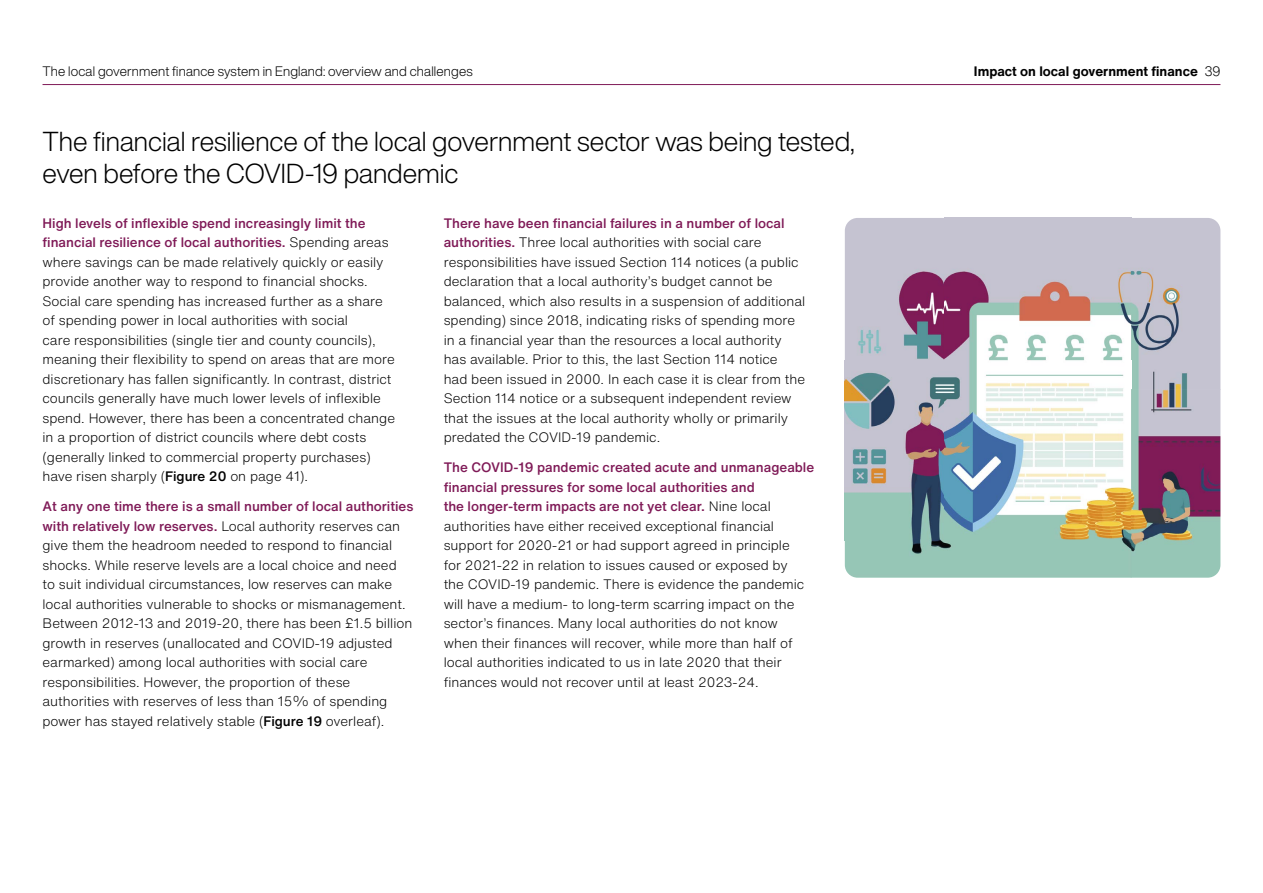
<style>
.page{position:relative;width:1263px;height:893px;background:#fff}
.page>*{position:absolute;margin:0;border:0;box-sizing:border-box;transform-origin:0 0}
.heading_2{font:300 27px/31.5px "Helvetica Now Display";color:#000}
.body_text{font:300 13.5px/19.5px "Helvetica Now Text";color:#000}
.t1{font:300 13.5px "Helvetica Now Display";letter-spacing:.01em;color:#000}
.t2{font:700 13.5px "Helvetica Now Text";color:#000}
.s1{font-family:"Helvetica Now Display";font-weight:300}
.s2{font-weight:500;color:#7f1a57}
.s3{font-weight:500}
</style>
<div class="page">
<hr style="left:43px;top:84px;width:1177px;height:1px;background:#7f1a57">
<img style="left:845px;top:218px;width:375px;height:360px">
<p class="t1" style="left:43px;top:62px;width:432px">The local government finance system in England: overview and challenges</p>
<p class="t2" style="left:974px;top:61px;width:248px">Impact on local government finance <span class="s1">39</span></p>
<h2 class="heading_2" style="left:43px;top:126px;width:814px">The financial resilience of the local government sector was being tested, even before the COVID-19 pandemic</h2>
<p class="body_text" style="left:43px;top:213px;width:354px"><span class="s2">High levels of inflexible spend increasingly limit the financial resilience of local authorities.</span> Spending areas where savings can be made relatively quickly or easily provide another way to respond to financial shocks.<br>Social care spending has increased further as a share of spending power in local authorities with social<br>care responsibilities (single tier and county councils), meaning their flexibility to spend on areas that are more discretionary has fallen significantly. In contrast, district councils generally have much lower levels of inflexible spend. However, there has been a concentrated change in a proportion of district councils where debt costs (generally linked to commercial property purchases) have risen sharply (<span class="s3">Figure 20</span> on page 41).</p>
<p class="body_text" style="left:43px;top:496px;width:372px"><span class="s2">At any one time there is a small number of local authorities with relatively low reserves.</span> Local authority reserves can give them the headroom needed to respond to financial shocks. While reserve levels are a local choice and need<br>to suit individual circumstances, low reserves can make local authorities vulnerable to shocks or mismanagement.<br>Between 2012-13 and 2019-20, there has been £1.5 billion growth in reserves (unallocated and COVID-19 adjusted earmarked) among local authorities with social care responsibilities. However, the proportion of these authorities with reserves of less than 15% of spending power has stayed relatively stable (<span class="s3">Figure 19</span> overleaf).</p>
<p class="body_text" style="left:444px;top:213px;width:363px"><span class="s2">There have been financial failures in a number of local authorities.</span> Three local authorities with social care responsibilities have issued Section 114 notices (a public declaration that a local authority’s budget cannot be balanced, which also results in a suspension of additional spending) since 2018, indicating risks of spending more in a financial year than the resources a local authority has available. Prior to this, the last Section 114 notice<br>had been issued in 2000. In each case it is clear from the Section 114 notice or a subsequent independent review that the issues at the local authority wholly or primarily predated the COVID-19 pandemic.</p>
<p class="body_text" style="left:444px;top:457px;width:372px"><span class="s2">The COVID-19 pandemic created acute and unmanageable financial pressures for some local authorities and<br>the longer-term impacts are not yet clear.</span> Nine local authorities have either received exceptional financial support for 2020-21 or had support agreed in principle<br>for 2021-22 in relation to issues caused or exposed by<br>the COVID-19 pandemic. There is evidence the pandemic will have a medium- to long-term scarring impact on the sector’s finances. Many local authorities do not know when their finances will recover, while more than half of local authorities indicated to us in late 2020 that their finances would not recover until at least 2023-24.</p>
</div>
